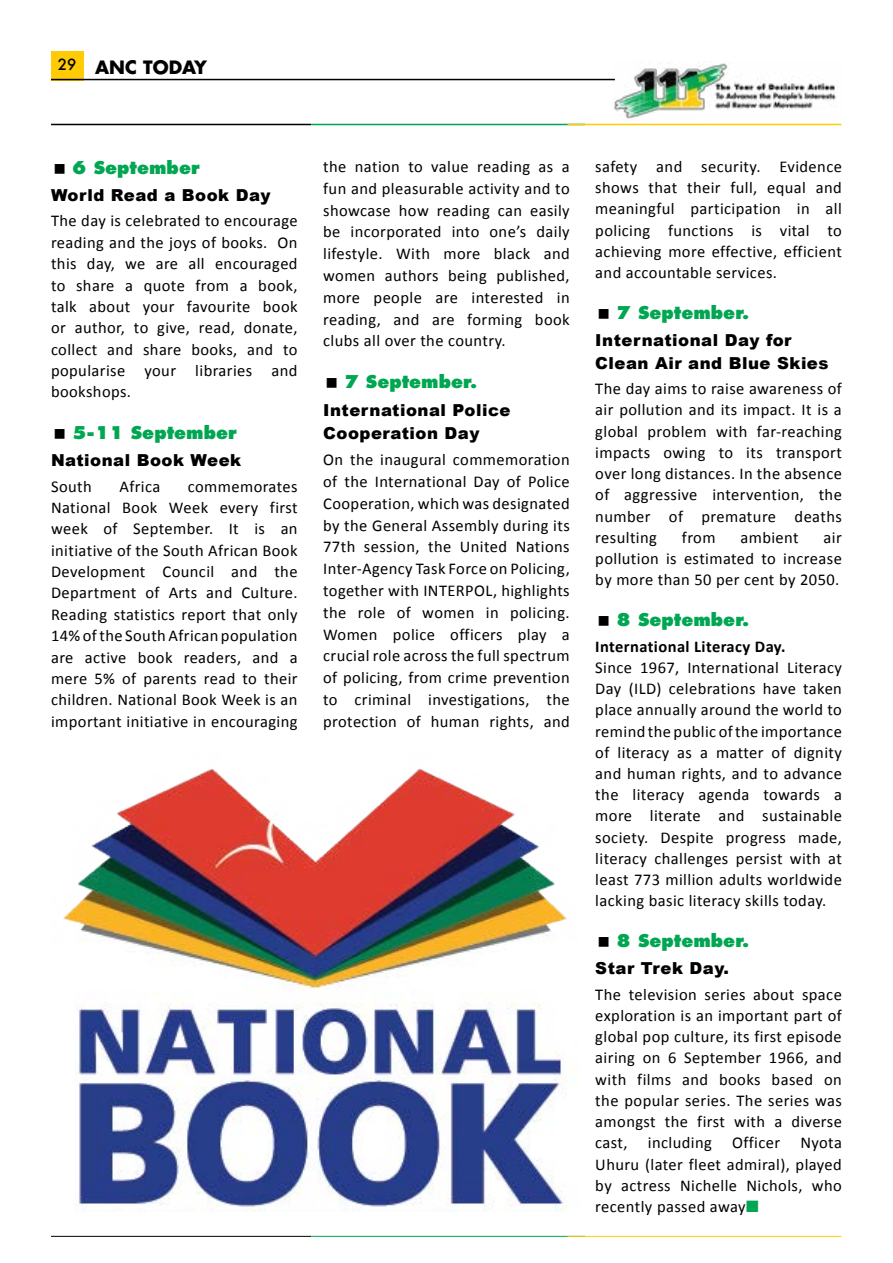
<style>
.page{position:relative;width:893px;height:1263px;background:#fff}
.page>*{position:absolute;margin:0;border:0;box-sizing:border-box;transform-origin:0 0}
.t1{font:700 18px "Futura LT";color:#000}
.t2{font:800 17.25px "Futura LT";color:#00a651}
.t3{font:16.5px/21.1px "Calibri";letter-spacing:.025em;color:#000;text-align:justify}
.t4{font:900 16.5px/23.2px "Arial";letter-spacing:.03em;color:#000}
.t5{font:700 16.5px "Calibri";letter-spacing:.025em;color:#000}
.s1{color:#00a651}
</style>
<div class="page">
<div style="left:51px;top:51px;width:32px;height:29px;background:#ffcb05"></div>
<img style="left:612px;top:63px;width:225px;height:56px">
<hr style="left:51px;top:79px;width:564px;height:1px;background:#000">
<hr style="left:51px;top:124px;width:260px;height:1px;background:#000">
<hr style="left:311px;top:124px;width:274px;height:1px;background:#00a651">
<hr style="left:567px;top:124px;width:274px;height:1px;background:#ffcb05">
<hr style="left:51px;top:1236px;width:260px;height:1px;background:#000">
<hr style="left:311px;top:1236px;width:274px;height:1px;background:#00a651">
<hr style="left:567px;top:1236px;width:274px;height:1px;background:#ffcb05">
<img style="left:63px;top:768px;width:504px;height:444px">
<p class="t1" style="left:58px;top:55px;width:151px"><sup>29</sup> ANC TODAY</p>
<p class="t2" style="left:72px;top:156px;width:129px">6 September</p>
<p class="t4" style="left:51px;top:183px;width:221px">World Read a Book Day</p>
<p class="t3" style="left:51px;top:209px;width:248px">The day is celebrated to encourage reading and the joys of books. On this day, we are all encouraged to share a quote from a book, talk about your favourite book or author, to give, read, donate, collect and share books, and to popularise your libraries and bookshops.</p>
<p class="t2" style="left:72px;top:421px;width:166px">5-11 September</p>
<p class="t4" style="left:51px;top:448px;width:192px">National Book Week</p>
<p class="t3" style="left:51px;top:475px;width:42px">South</p>
<p class="t3" style="left:119px;top:475px;width:42px">Africa</p>
<p class="t3" style="left:51px;top:474px;width:248px;text-indent:137px">commemorates National Book Week every first week of September. It is an initiative of the South African Book Development Council and the Department of Arts and Culture.<br>Reading statistics report that only 14% of the South African population are active book readers, and a mere 5% of parents read to their children. National Book Week is an important initiative in encouraging</p>
<p class="t3" style="left:323px;top:155px;width:248px;line-height:21.8px">the nation to value reading as a fun and pleasurable activity and to showcase how reading can easily be incorporated into one’s daily lifestyle. With more black and women authors being published, more people are interested in reading, and are forming book clubs all over the country.</p>
<p class="t2" style="left:344px;top:371px;width:134px">7 September.</p>
<p class="t4" style="left:323px;top:398px;width:189px">International Police<br>Cooperation Day</p>
<p class="t3" style="left:323px;top:448px;width:248px;line-height:21.8px">On the inaugural commemoration of the International Day of Police Cooperation, which was designated by the General Assembly during its 77th session, the United Nations Inter-Agency Task Force on Policing, together with INTERPOL, highlights the role of women in policing.<br>Women police officers play a crucial role across the full spectrum of policing, from crime prevention to criminal investigations, the protection of human rights, and</p>
<p class="t3" style="left:595px;top:155px;width:248px">safety and security. Evidence shows that their full, equal and meaningful participation in all policing functions is vital to achieving more effective, efficient and accountable services.</p>
<p class="t2" style="left:617px;top:302px;width:134px">7 September.</p>
<p class="t4" style="left:595px;top:328px;width:235px;line-height:22.6px">International Day for<br>Clean Air and Blue Skies</p>
<p class="t3" style="left:595px;top:377px;width:248px">The day aims to raise awareness of air pollution and its impact. It is a global problem with far-reaching impacts owing to its transport over long distances. In the absence of aggressive intervention, the number of premature deaths resulting</p>
<p class="t3" style="left:682px;top:526px;width:35px">from</p>
<p class="t3" style="left:740px;top:526px;width:60px">ambient</p>
<p class="t3" style="left:595px;top:526px;width:248px;text-indent:228px">air pollution is estimated to increase by more than 50 per cent by 2050.</p>
<p class="t2" style="left:617px;top:609px;width:134px">8 September.</p>
<p class="t5" style="left:595px;top:634px;width:192px">International Literacy Day.</p>
<p class="t3" style="left:595px;top:656px;width:248px">Since 1967, International Literacy Day (ILD) celebrations have taken place annually around the world to remind the public of the importance of literacy as a matter of dignity and human rights, and to advance the literacy agenda towards a more literate and sustainable society. Despite progress made, literacy challenges persist with at least 773 million adults worldwide lacking basic literacy skills today.</p>
<p class="t2" style="left:617px;top:930px;width:134px">8 September.</p>
<p class="t4" style="left:595px;top:956px;width:135px">Star Trek Day.</p>
<p class="t3" style="left:595px;top:983px;width:248px">The television series about space exploration is an important part of global pop culture, its first episode airing on 6 September 1966, and with films and books based on the popular series. The series was amongst the first with a diverse cast, including Officer Nyota Uhuru (later fleet admiral), played by actress Nichelle Nichols, who recently passed away<span class="s1">■</span></p>
</div>
